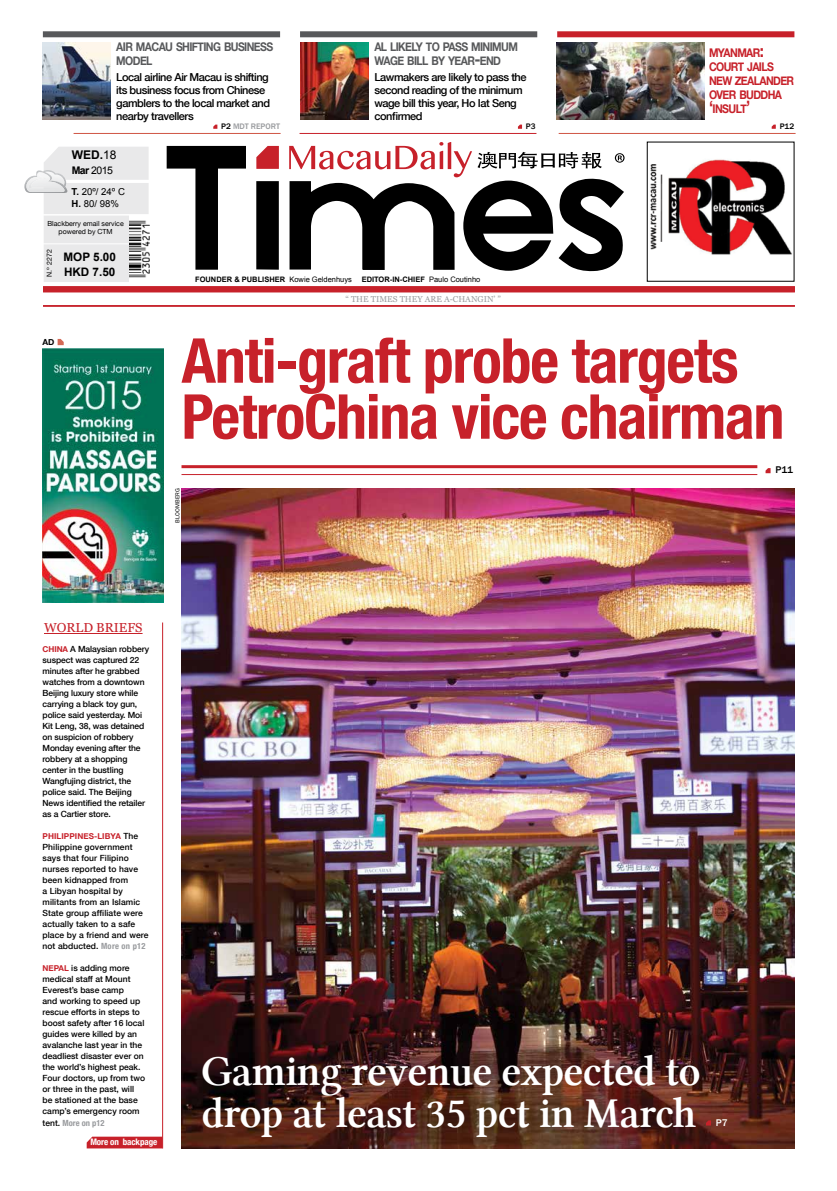
<style>
.page{position:relative;width:837px;height:1191px;background:#fff}
.page>*{position:absolute;margin:0;border:0;box-sizing:border-box;transform-origin:0 0}
.t1{font:700 condensed 62px/56px "Helvetica Neue";letter-spacing:-.02em;color:#c7212a}
.t2{font:43px/42px "Lin Libertine Z";letter-spacing:-.02em;color:#fff}
.t3{font:13px "Georgia";color:#c7212a}
.t4{font:700 12px/14px "Helvetica Neue";letter-spacing:-.055em;color:#58595b;scale:.88 1}
.t5{font:700 12px/14px "Helvetica Neue";letter-spacing:-.055em;color:#c7212a;scale:.88 1}
.t6{font:700 12px "Arial";color:#000}
.t7{font:700 11.7px/15.3px "Arial";color:#000}
.t8{font:500 11px/13px "Helvetica Neue";letter-spacing:-.04em;color:#000}
.t9{font:10.5px "Arial";color:#000}
.t10{font:500 10px "Franklin Gothic";color:#000}
.t11{font:500 10px "Franklin Gothic";color:#fff}
.t12{font:9.6px/12.1px "Arial";color:#000}
.t13{font:700 condensed 9px "Helvetica Neue";letter-spacing:-.01em;color:#fff}
.t14{font:500 8.5px/11px "Helvetica Neue";color:#000}
.t15{font:8.5px "Georgia";color:#999b9e}
.t16{font:700 8.4px "Helvetica Neue";color:#000}
.t17{font:500 8.2px "Franklin Gothic";color:#999b9e}
.t18{font:500 8.2px "Franklin Gothic";color:#000}
.t19{font:700 8.1px "Helvetica Neue";letter-spacing:.01em;color:#c7212a}
.t20{font:700 7.5px "Arial";color:#000}
.t21{font:7px/8px "Helvetica Neue";color:#000;text-align:center}
.t22{font:6px "Franklin Gothic";letter-spacing:.025em;color:#000}
.s1{font-size:17.1px}
.s2{color:#000}
.s3{font-weight:400}
.s4{font-weight:700}
.s5{font-weight:700;font-size:8.1px;color:#c7212a}
.s6{font-weight:500;font-size:8.5px;color:#000}
.s7{font-weight:700;font-stretch:condensed;color:#999b9e}
</style>
<div class="page">
<svg style="left:167px;top:146px;width:79px;height:124px"></svg>
<svg style="left:256px;top:181px;width:23px;height:89px;background:#060606"></svg>
<svg style="left:289px;top:142px;width:335px;height:129px"></svg>
<svg style="left:256px;top:146px;width:23px;height:23px"></svg>
<div style="left:43px;top:286px;width:751px;height:6px;background:#c7212a"></div>
<hr style="left:43px;top:305px;width:751px;height:1px;background:#c7212a">
<img style="left:148px;top:224px;width:1px;height:50px">
<div style="left:43px;top:31px;width:237px;height:6px;background:#58595b"></div>
<div style="left:557px;top:31px;width:237px;height:6px;background:#c7212a"></div>
<div style="left:300px;top:31px;width:237px;height:6px;background:#58595b"></div>
<hr style="left:299px;top:133px;width:237px;height:1px;background:#c7212a">
<hr style="left:558px;top:133px;width:237px;height:1px;background:#d05544">
<hr style="left:74px;top:133px;width:206px;height:1px;background:#d05544">
<img style="left:181px;top:488px;width:612px;height:660px">
<svg style="left:771px;top:125px;width:4px;height:4px"></svg>
<img style="left:650px;top:159px;width:141px;height:96px">
<hr style="left:162px;top:622px;width:1px;height:526px;background:#c7212a">
<svg style="left:87px;top:1136px;width:75px;height:12px"></svg>
<hr style="left:181px;top:474px;width:576px;height:1px;background:#c7212a">
<hr style="left:181px;top:465px;width:576px;height:3px;background:#c7212a">
<img style="left:556px;top:42px;width:147px;height:77px">
<img style="left:43px;top:42px;width:68px;height:77px">
<img style="left:300px;top:42px;width:68px;height:77px">
<svg style="left:517px;top:125px;width:5px;height:4px"></svg>
<svg style="left:213px;top:125px;width:4px;height:4px"></svg>
<img style="left:43px;top:349px;width:120px;height:253px">
<svg style="left:58px;top:339px;width:6px;height:6px"></svg>
<svg style="left:765px;top:468px;width:5px;height:5px"></svg>
<hr style="left:44px;top:633px;width:98px;height:1px;background:#c7212a">
<svg style="left:705px;top:1120px;width:5px;height:5px"></svg>
<svg style="left:24px;top:147px;width:124px;height:135px"></svg>
<img style="left:31px;top:173px;width:31px;height:15px">
<h3 class="t4" style="left:116px;top:39px;width:180px">AIR MACAU SHIFTING BUSINESS<br>MODEL</h3>
<h3 class="t4" style="left:374px;top:39px;width:164px">AL LIKELY TO PASS MINIMUM<br>WAGE BILL BY YEAR<span class="s1">-</span>END</h3>
<h3 class="t5" style="left:708px;top:45px;width:98px">MYANMAR<span class="s1">:<br></span>COURT JAILS<br>NEW ZEALANDER<br>OVER BUDDHA <span class="s1">‘</span>INSULT<span class="s1">’</span></h3>
<p class="t8" style="left:116px;top:70px;width:155px">Local airline Air Macau is shifting its business focus from Chinese gamblers to the local market and nearby travellers</p>
<p class="t8" style="left:374px;top:70px;width:154px">Lawmakers are likely to pass the second reading of the minimum wage bill this year, Ho Iat Seng confirmed</p>
<p class="t18" style="left:779px;top:121px;width:16px">P12</p>
<p class="t17" style="left:221px;top:121px;width:60px"><span class="s2">P2</span> MDT REPORT</p>
<p class="t18" style="left:525px;top:121px;width:11px">P3</p>
<h3 class="t6" style="left:72px;top:147px;width:46px">WED.<span class="s3">18</span></h3>
<p class="t9" style="left:72px;top:163px;width:43px"><span class="s4">MAR</span> 2015</p>
<p class="t12" style="left:72px;top:186px;width:55px"><span class="s4">T.</span> 20º/ 24º C<br><span class="s4">H.</span> 80/ 98%</p>
<p class="t21" style="left:47px;top:220px;width:78px">Blackberry email service powered by CTM</p>
<p class="t21" style="left:45px;top:277px;width:29px;rotate:-90deg">N.º 2272</p>
<h3 class="t7" style="left:63px;top:249px;width:54px">MOP 5.00<br>HKD 7.50</h3>
<p class="t16" style="left:43px;top:337px;width:13px">AD</p>
<p class="t20" style="left:195px;top:274px;width:158px">FOUNDER &amp; PUBLISHER <span class="s3">Kowie Geldenhuys</span></p>
<p class="t20" style="left:361px;top:274px;width:120px">EDITOR-IN-CHIEF <span class="s3">Paulo Coutinho</span></p>
<p class="t15" style="left:345px;top:294px;width:157px">“ THE TIMES THEY ARE A-CHANGIN’ ”</p>
<h1 class="t1" style="left:181px;top:332px;width:604px">Anti-graft probe targets<br>PetroChina vice chairman</h1>
<p class="t22" style="left:174px;top:522px;width:36px;rotate:-90deg">bloomberg</p>
<p class="t10" style="left:775px;top:464px;width:19px">P11</p>
<h3 class="t3" style="left:44px;top:620px;width:100px">WORLD BRIEFS</h3>
<p class="t14" style="left:43px;top:643px;width:108px"><span class="s5">CHINA</span> A Malaysian robbery suspect was captured 22 minutes after he grabbed watches from a downtown<br>Beijing luxury store while carrying a black toy gun, police said yesterday. Moi<br>Kit Leng, 38, was detained on suspicion of robbery<br>Monday evening after the robbery at a shopping center in the bustling<br>Wangfujing district, the police said. The Beijing<br>News identified the retailer as a Cartier store.</p>
<p class="t19" style="left:43px;top:831px;width:97px">PHILIPPINES-LIBYA <span class="s6">The</span></p>
<p class="t14" style="left:43px;top:841px;width:107px">Philippine government says that four Filipino nurses reported to have been kidnapped from<br>a Libyan hospital by militants from an Islamic<br>State group affiliate were actually taken to a safe place by a friend and were not abducted. <span class="s7">More on p12</span></p>
<p class="t14" style="left:43px;top:962px;width:104px"><span class="s5">NEPAL</span> is adding more medical staff at Mount<br>Everest’s base camp<br>and working to speed up rescue efforts in steps to boost safety after 16 local guides were killed by an avalanche last year in the deadliest disaster ever on the world’s highest peak.<br>Four doctors, up from two or three in the past, will be stationed at the base camp’s emergency room tent. <span class="s7">More on p12</span></p>
<p class="t13" style="left:90px;top:1136px;width:68px">More on backpage</p>
<h2 class="t2" style="left:201px;top:1051px;width:500px">Gaming revenue expected to drop at least 35 pct in March</h2>
<p class="t11" style="left:715px;top:1116px;width:13px">P7</p>
</div>
